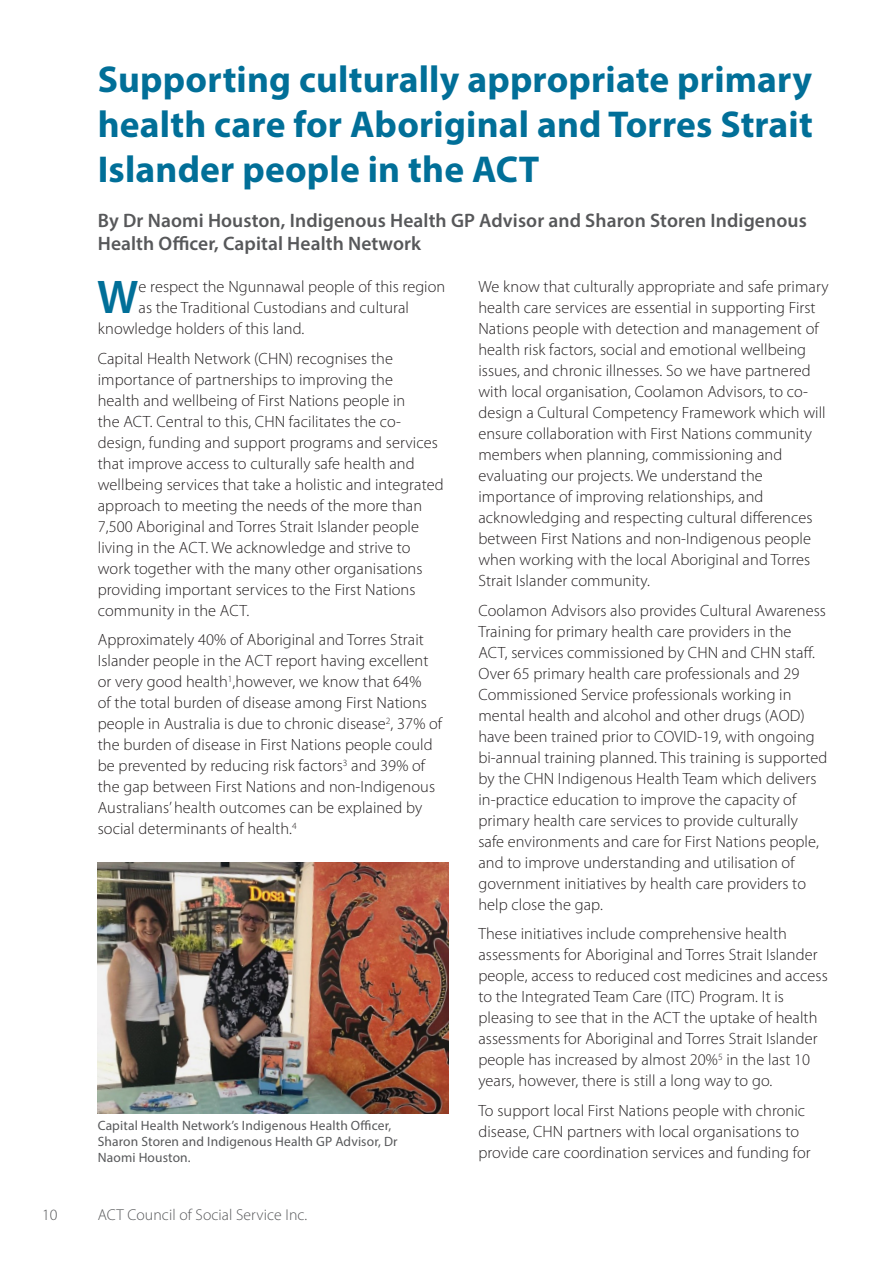
<style>
.page{position:relative;width:893px;height:1263px;background:#fff}
.page>*{position:absolute;margin:0;border:0;box-sizing:border-box;transform-origin:0 0}
.Body___Dropcap{font:600 47.55px "Myriad Pro";color:#016f98}
.Article_title{font:700 37.5px/45px "Myriad Pro";letter-spacing:.005em;color:#016f98;text-align:justify}
.Author{font:600 19.5px/23.4px "Myriad Pro";letter-spacing:.005em;color:#57585a}
.Body{font:300 16.35px/21px "Myriad Pro";letter-spacing:.005em;color:#231f20}
.Body___Dropcap-2{font:300 16.35px "Myriad Pro";letter-spacing:.005em;color:#231f20}
.t1{font:300 15.75px "Myriad Pro";letter-spacing:.005em;color:#57585a}
.t2{font:13.5px/16.2px "Myriad Pro";letter-spacing:.01em;color:#57585a}
</style>
<div class="page">
<img style="left:98px;top:862px;width:351px;height:252px">
<p class="Article_title" style="left:98px;top:56px;width:717px">Supporting culturally appropriate primary health care for Aboriginal and Torres Strait Islander people in the ACT</p>
<p class="Author" style="left:98px;top:208px;width:710px">By Dr Naomi Houston, Indigenous Health GP Advisor and Sharon Storen Indigenous<br>Health Officer, Capital Health Network</p>
<p class="Body___Dropcap" style="left:97px;top:267px;width:43px">W</p>
<p class="Body___Dropcap-2" style="left:139px;top:277px;width:308px">e respect the Ngunnawal people of this region</p>
<p class="Body___Dropcap-2" style="left:139px;top:298px;width:272px">as the Traditional Custodians and cultural</p>
<p class="Body___Dropcap-2" style="left:98px;top:319px;width:208px">knowledge holders of this land.</p>
<p class="Body" style="left:98px;top:347px;width:347px">Capital Health Network (CHN) recognises the importance of partnerships to improving the<br>health and wellbeing of First Nations people in<br>the ACT. Central to this, CHN facilitates the co&shy;design, funding and support programs and services that improve access to culturally safe health and wellbeing services that take a holistic and integrated approach to meeting the needs of the more than 7,500 Aboriginal and Torres Strait Islander people living in the ACT. We acknowledge and strive to work together with the many other organisations providing important services to the First Nations community in the ACT.</p>
<p class="Body" style="left:98px;top:629px;width:346px">Approximately 40% of Aboriginal and Torres Strait Islander people in the ACT report having excellent or very good health<sup>1</sup>,however, we know that 64%<br>of the total burden of disease among First Nations people in Australia is due to chronic disease<sup>2</sup>, 37% of the burden of disease in First Nations people could be prevented by reducing risk factors<sup>3</sup> and 39% of the gap between First Nations and non-Indigenous Australians’ health outcomes can be explained by social determinants of health.<sup>4</sup></p>
<p class="t2" style="left:98px;top:1117px;width:301px">Capital Health Network’s Indigenous Health Officer,<br>Sharon Storen and Indigenous Health GP Advisor, Dr<br>Naomi Houston.</p>
<p class="t1" style="left:42px;top:1206px;width:17px">10</p>
<p class="t1" style="left:98px;top:1206px;width:211px">ACT Council of Social Service Inc.</p>
<p class="Body" style="left:478px;top:276px;width:352px">We know that culturally appropriate and safe primary health care services are essential in supporting First Nations people with detection and management of health risk factors, social and emotional wellbeing issues, and chronic illnesses. So we have partnered with local organisation, Coolamon Advisors, to co&shy;design a Cultural Competency Framework which will ensure collaboration with First Nations community members when planning, commissioning and evaluating our projects. We understand the importance of improving relationships, and acknowledging and respecting cultural differences between First Nations and non-Indigenous people when working with the local Aboriginal and Torres Strait Islander community.</p>
<p class="Body" style="left:478px;top:599px;width:350px">Coolamon Advisors also provides Cultural Awareness Training for primary health care providers in the<br>ACT, services commissioned by CHN and CHN staff.<br>Over 65 primary health care professionals and 29<br>Commissioned Service professionals working in mental health and alcohol and other drugs (AOD) have been trained prior to COVID-19, with ongoing bi-annual training planned. This training is supported by the CHN Indigenous Health Team which delivers in-practice education to improve the capacity of primary health care services to provide culturally safe environments and care for First Nations people, and to improve understanding and utilisation of government initiatives by health care providers to help close the gap.</p>
<p class="Body" style="left:478px;top:923px;width:351px">These initiatives include comprehensive health assessments for Aboriginal and Torres Strait Islander people, access to reduced cost medicines and access to the Integrated Team Care (ITC) Program. It is pleasing to see that in the ACT the uptake of health assessments for Aboriginal and Torres Strait Islander people has increased by almost 20%<sup>5</sup> in the last 10 years, however, there is still a long way to go.</p>
<p class="Body" style="left:478px;top:1099px;width:334px">To support local First Nations people with chronic disease, CHN partners with local organisations to provide care coordination services and funding for</p>
</div>
